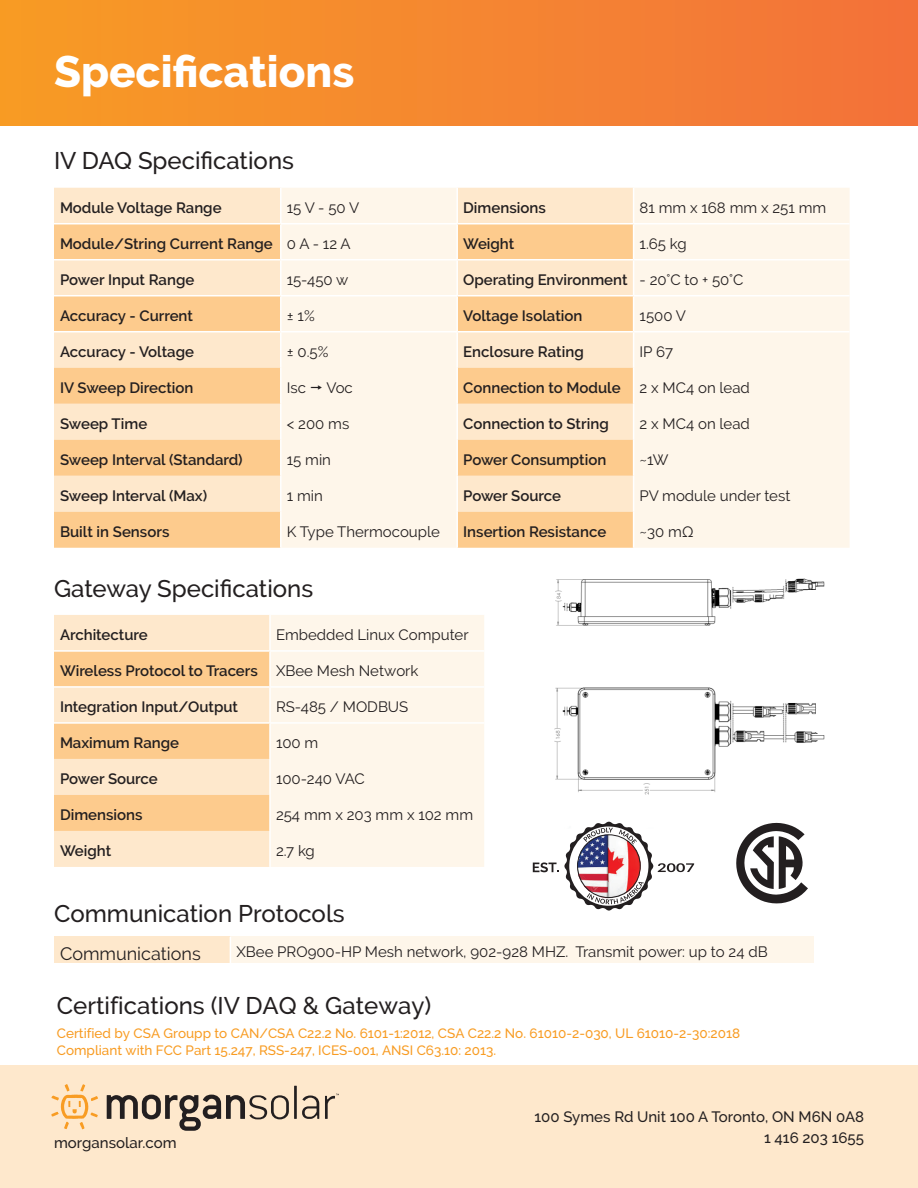
<style>
.page{position:relative;width:918px;height:1188px;background:#fff}
.page>*{position:absolute;margin:0;border:0;box-sizing:border-box;transform-origin:0 0}
.t1{font:800 43.95px "Raleway";color:#fff}
.t2{font:500 24px "Raleway";color:#231f20}
.t3{font:18px "Raleway";color:#231f20}
.t4{font:600 15px "Raleway";color:#231f20}
.t5{font:15px "Raleway";color:#231f20}
.t6{font:500 15px "Raleway";color:#231f20}
.t7{font:15px "Raleway";color:#231f20}
.t8{font:500 13.5px/16.2px "Raleway";color:#f89c23}
</style>
<div class="page">
<div style="left:0;top:1065px;width:918px;height:123px;background:#fee8cc"></div>
<div style="left:0;top:0;width:918px;height:126px;background:linear-gradient(to right,#f79c25,#f2713b)"></div>
<img style="left:554px;top:578px;width:271px;height:217px">
<svg style="left:51px;top:1084px;width:47px;height:45px"></svg>
<svg style="left:107px;top:1095px;width:182px;height:36px"></svg>
<hr style="left:294px;top:1086px;width:3px;height:33px;background:#231f20">
<svg style="left:302px;top:1095px;width:17px;height:24px"></svg>
<svg style="left:325px;top:1094px;width:14px;height:25px"></svg>
<div style="left:54px;top:188px;width:226px;height:35px;background:#fee8cc"></div>
<svg style="left:282px;top:188px;width:568px;height:360px;background:#fef5e8"></svg>
<svg style="left:54px;top:224px;width:579px;height:324px;background:#fde1bd"></svg>
<hr style="left:456px;top:188px;width:2px;height:35px;background:#fff">
<hr style="left:633px;top:188px;width:1px;height:35px;background:#fff">
<hr style="left:281px;top:223px;width:176px;height:1px;background:#fff">
<hr style="left:280px;top:224px;width:2px;height:35px;background:#fff">
<hr style="left:457px;top:223px;width:177px;height:1px;background:#fff">
<hr style="left:456px;top:224px;width:2px;height:35px;background:#fff">
<hr style="left:634px;top:223px;width:216px;height:1px;background:#fff">
<hr style="left:633px;top:224px;width:1px;height:35px;background:#fff">
<hr style="left:54px;top:259px;width:227px;height:1px;background:#fff">
<hr style="left:281px;top:259px;width:176px;height:1px;background:#fff">
<hr style="left:280px;top:260px;width:2px;height:35px;background:#fff">
<hr style="left:457px;top:259px;width:177px;height:1px;background:#fff">
<hr style="left:456px;top:260px;width:2px;height:35px;background:#fff">
<hr style="left:634px;top:259px;width:216px;height:1px;background:#fff">
<hr style="left:633px;top:260px;width:1px;height:35px;background:#fff">
<hr style="left:54px;top:295px;width:227px;height:1px;background:#fff">
<hr style="left:281px;top:295px;width:176px;height:1px;background:#fff">
<hr style="left:280px;top:296px;width:2px;height:35px;background:#fff">
<hr style="left:457px;top:295px;width:177px;height:1px;background:#fff">
<hr style="left:456px;top:296px;width:2px;height:35px;background:#fff">
<hr style="left:634px;top:295px;width:216px;height:1px;background:#fff">
<hr style="left:633px;top:296px;width:1px;height:35px;background:#fff">
<hr style="left:54px;top:331px;width:227px;height:1px;background:#fff">
<hr style="left:281px;top:331px;width:176px;height:1px;background:#fff">
<hr style="left:280px;top:332px;width:2px;height:36px;background:#fff">
<hr style="left:457px;top:331px;width:177px;height:1px;background:#fff">
<hr style="left:456px;top:332px;width:2px;height:36px;background:#fff">
<hr style="left:634px;top:331px;width:216px;height:1px;background:#fff">
<hr style="left:633px;top:332px;width:1px;height:36px;background:#fff">
<hr style="left:280px;top:368px;width:2px;height:36px;background:#fff">
<hr style="left:456px;top:368px;width:2px;height:36px;background:#fff">
<hr style="left:633px;top:368px;width:1px;height:36px;background:#fff">
<hr style="left:280px;top:404px;width:2px;height:36px;background:#fff">
<hr style="left:456px;top:404px;width:2px;height:36px;background:#fff">
<hr style="left:633px;top:404px;width:1px;height:36px;background:#fff">
<hr style="left:280px;top:440px;width:2px;height:36px;background:#fff">
<hr style="left:456px;top:440px;width:2px;height:36px;background:#fff">
<hr style="left:633px;top:440px;width:1px;height:36px;background:#fff">
<hr style="left:280px;top:476px;width:2px;height:36px;background:#fff">
<hr style="left:456px;top:476px;width:2px;height:36px;background:#fff">
<hr style="left:633px;top:476px;width:1px;height:36px;background:#fff">
<hr style="left:280px;top:512px;width:2px;height:36px;background:#fff">
<hr style="left:456px;top:512px;width:2px;height:36px;background:#fff">
<hr style="left:633px;top:512px;width:1px;height:36px;background:#fff">
<div style="left:54px;top:615px;width:215px;height:252px;background:#fee8cc"></div>
<div style="left:271px;top:615px;width:213px;height:252px;background:#fef6ea"></div>
<svg style="left:54px;top:652px;width:215px;height:179px;background:#fdd6a6"></svg>
<hr style="left:54px;top:650px;width:216px;height:2px;background:#fff">
<hr style="left:270px;top:650px;width:214px;height:2px;background:#fff">
<hr style="left:54px;top:686px;width:216px;height:2px;background:#fff">
<hr style="left:270px;top:686px;width:214px;height:2px;background:#fff">
<hr style="left:54px;top:722px;width:216px;height:2px;background:#fff">
<hr style="left:270px;top:722px;width:214px;height:2px;background:#fff">
<div style="left:54px;top:937px;width:176px;height:26px;background:#fee8cc"></div>
<div style="left:230px;top:937px;width:584px;height:26px;background:#fef6ea"></div>
<svg style="left:230px;top:937px;width:1px;height:26px"></svg>
<svg style="left:736px;top:823px;width:72px;height:80px"></svg>
<svg style="left:533px;top:821px;width:161px;height:90px"></svg>
<svg style="left:311px;top:385px;width:11px;height:5px"></svg>
<p class="t1" style="left:54px;top:46px;width:302px">Specifications</p>
<p class="t2" style="left:54px;top:147px;width:242px">IV DAQ Specifications</p>
<p class="t4" style="left:60px;top:199px;width:163px">Module Voltage Range</p>
<p class="t5" style="left:287px;top:199px;width:74px">15 V - 50 V</p>
<p class="t4" style="left:463px;top:199px;width:84px">Dimensions</p>
<p class="t5" style="left:640px;top:199px;width:188px">81 mm x 168 mm x 251 mm</p>
<p class="t4" style="left:60px;top:235px;width:214px">Module/String Current Range</p>
<p class="t5" style="left:287px;top:235px;width:65px">0 A - 12 A</p>
<p class="t4" style="left:463px;top:235px;width:53px">Weight</p>
<p class="t5" style="left:640px;top:235px;width:49px">1.65 kg</p>
<p class="t4" style="left:60px;top:271px;width:136px">Power Input Range</p>
<p class="t5" style="left:287px;top:271px;width:63px">15-450 w</p>
<p class="t4" style="left:463px;top:271px;width:166px">Operating Environment</p>
<p class="t5" style="left:640px;top:271px;width:105px">- 20°C to + 50°C</p>
<p class="t4" style="left:60px;top:307px;width:135px">Accuracy - Current</p>
<p class="t5" style="left:287px;top:307px;width:29px">± 1%</p>
<p class="t4" style="left:463px;top:307px;width:121px">Voltage Isolation</p>
<p class="t5" style="left:640px;top:307px;width:48px">1500 V</p>
<p class="t4" style="left:60px;top:343px;width:136px">Accuracy - Voltage</p>
<p class="t5" style="left:287px;top:343px;width:43px">± 0.5%</p>
<p class="t4" style="left:463px;top:343px;width:122px">Enclosure Rating</p>
<p class="t5" style="left:640px;top:343px;width:35px">IP 67</p>
<p class="t4" style="left:60px;top:379px;width:135px">IV Sweep Direction</p>
<p class="t5" style="left:287px;top:379px;width:21px">Isc</p>
<p class="t5" style="left:326px;top:379px;width:28px">Voc</p>
<p class="t4" style="left:463px;top:379px;width:159px">Connection to Module</p>
<p class="t5" style="left:640px;top:379px;width:112px">2 x MC4 on lead</p>
<p class="t4" style="left:60px;top:415px;width:89px">Sweep Time</p>
<p class="t5" style="left:287px;top:415px;width:64px">&lt; 200 ms</p>
<p class="t4" style="left:463px;top:415px;width:147px">Connection to String</p>
<p class="t5" style="left:640px;top:415px;width:112px">2 x MC4 on lead</p>
<p class="t4" style="left:60px;top:451px;width:184px">Sweep Interval (Standard)</p>
<p class="t5" style="left:287px;top:451px;width:46px">15 min</p>
<p class="t4" style="left:463px;top:451px;width:145px">Power Consumption</p>
<p class="t5" style="left:640px;top:451px;width:31px">~1W</p>
<p class="t4" style="left:60px;top:487px;width:149px">Sweep Interval (Max)</p>
<p class="t5" style="left:287px;top:487px;width:38px">1 min</p>
<p class="t4" style="left:463px;top:487px;width:99px">Power Source</p>
<p class="t5" style="left:640px;top:487px;width:152px">PV module under test</p>
<p class="t4" style="left:60px;top:523px;width:111px">Built in Sensors</p>
<p class="t5" style="left:287px;top:523px;width:155px">K Type Thermocouple</p>
<p class="t4" style="left:463px;top:523px;width:145px">Insertion Resistance</p>
<p class="t5" style="left:640px;top:523px;width:55px">~30 mΩ</p>
<p class="t2" style="left:54px;top:574px;width:261px">Gateway Specifications</p>
<p class="t4" style="left:60px;top:626px;width:89px">Architecture</p>
<p class="t5" style="left:276px;top:626px;width:194px">Embedded Linux Computer</p>
<p class="t4" style="left:60px;top:662px;width:199px">Wireless Protocol to Tracers</p>
<p class="t7" style="left:276px;top:662px;width:144px">XBee Mesh Network</p>
<p class="t4" style="left:60px;top:698px;width:180px">Integration Input/Output</p>
<p class="t5" style="left:276px;top:698px;width:134px">RS-485 / MODBUS</p>
<p class="t4" style="left:60px;top:734px;width:121px">Maximum Range</p>
<p class="t5" style="left:276px;top:734px;width:44px">100 m</p>
<p class="t4" style="left:60px;top:770px;width:99px">Power Source</p>
<p class="t5" style="left:276px;top:770px;width:90px">100-240 VAC</p>
<p class="t4" style="left:60px;top:806px;width:84px">Dimensions</p>
<p class="t5" style="left:276px;top:806px;width:199px">254 mm x 203 mm x 102 mm</p>
<p class="t4" style="left:60px;top:842px;width:53px">Weight</p>
<p class="t5" style="left:276px;top:842px;width:40px">2.7 kg</p>
<p class="t2" style="left:54px;top:899px;width:292px">Communication Protocols</p>
<p class="t3" style="left:60px;top:943px;width:142px">Communications</p>
<p class="t5" style="left:236px;top:943px;width:533px">XBee PRO900-HP Mesh network, 902-928 MHZ. Transmit power: up to 24 dB</p>
<p class="t2" style="left:57px;top:992px;width:376px">Certifications (IV DAQ &amp; Gateway)</p>
<p class="t8" style="left:57px;top:1026px;width:685px">Certified by CSA Groupp to CAN/CSA C22.2 No. 6101-1:2012, CSA C22.2 No. 61010-2-030, UL 61010-2-30:2018<br>Compliant with FCC Part 15.247, RSS-247, ICES-001, ANSI C63.10: 2013.</p>
<p class="t6" style="left:54px;top:1134px;width:124px">morgansolar.com</p>
<p class="t6" style="left:534px;top:1108px;width:331px">100 Symes Rd Unit 100 A Toronto, ON M6N 0A8</p>
<p class="t6" style="left:764px;top:1129px;width:101px">1 416 203 1655</p>
</div>
